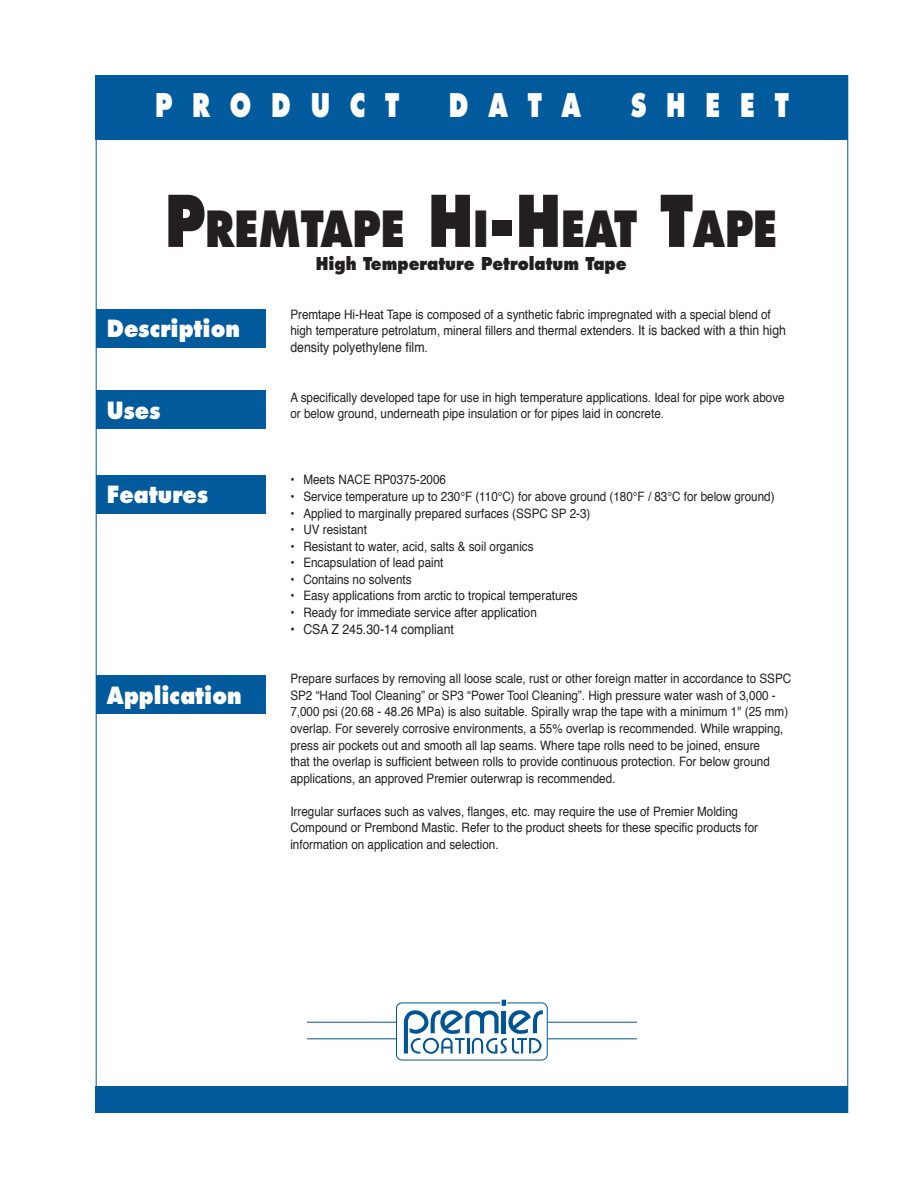
<style>
.page{position:relative;width:918px;height:1188px;background:#fff}
.page>*{position:absolute;margin:0;border:0;box-sizing:border-box;transform-origin:0 0}
.t1{font:800 48.45px "Futura";color:#231f20;scale:.8 1}
.t2{font:800 31.65px "Futura";color:#fff;scale:.75 1}
.t3{font:800 23.1px "Futura";color:#fff;scale:.9 1}
.t4{font:800 17.25px "Futura";color:#231f20;scale:.9 1}
.t5{font:13.65px "Helvetica";color:#231f20;scale:.9 1}
.t6{font:12.9px/16.5px "Helvetica";color:#231f20;scale:.9 1}
.s1{font-size:69.15px}
.s2{font-size:13.65px}
</style>
<div class="page">
<div style="left:96px;top:75px;width:752px;height:65px;background:#005a9c"></div>
<svg style="left:404px;top:1000px;width:139px;height:54px"></svg>
<div style="left:396px;top:1003px;width:152px;height:57px;border:1px solid #005596;border-radius:6px"></div>
<hr style="left:308px;top:1022px;width:88px;height:1px;background:#005596">
<hr style="left:308px;top:1038px;width:88px;height:1px;background:#005596">
<hr style="left:548px;top:1022px;width:88px;height:1px;background:#005596">
<hr style="left:548px;top:1038px;width:88px;height:1px;background:#005596">
<div style="left:96px;top:1087px;width:752px;height:26px;background:#005a9c"></div>
<div style="left:96px;top:309px;width:169px;height:39px;background:#005a9c"></div>
<div style="left:96px;top:390px;width:169px;height:39px;background:#005a9c"></div>
<div style="left:96px;top:475px;width:169px;height:39px;background:#005a9c"></div>
<div style="left:96px;top:675px;width:169px;height:39px;background:#005a9c"></div>
<h2 class="t2" style="left:155px;top:91px;width:327px">P R O D U C T</h2>
<h2 class="t2" style="left:449px;top:91px;width:178px">D A T A</h2>
<h2 class="t2" style="left:631px;top:91px;width:212px">S H E E T</h2>
<h1 class="t1" style="left:165px;top:207px;width:767px"><span class="s1">P</span>REMTAPE <span class="s1">H</span>I<span class="s1">-H</span>EAT <span class="s1">T</span>APE</h1>
<h3 class="t4" style="left:316px;top:256px;width:347px">High Temperature Petrolatum Tape</h3>
<h3 class="t3" style="left:107px;top:318px;width:149px">Description</h3>
<h3 class="t3" style="left:107px;top:400px;width:61px">Uses</h3>
<h3 class="t3" style="left:107px;top:484px;width:114px">Features</h3>
<h3 class="t3" style="left:107px;top:685px;width:151px">Application</h3>
<p class="t6" style="left:290px;top:307px;width:552px">Premtape Hi-Heat Tape is composed of a synthetic fabric impregnated with a special blend of high temperature petrolatum, mineral fillers and thermal extenders. <span class="s2">It is backed with a thin high</span></p>
<p class="t5" style="left:290px;top:341px;width:154px">density polyethylene film.</p>
<p class="t6" style="left:290px;top:390px;width:551px">A specifically developed tape for use in high temperature applications. Ideal for pipe work above or below ground, underneath pipe insulation or for pipes laid in concrete.</p>
<p class="t6" style="left:290px;top:473px;width:174px">• Meets NACE RP0375-2006</p>
<p class="t6" style="left:290px;top:489px;width:540px">• Service temperature up to 230°F (110°C) for above ground (180°F / 83°C for below ground)</p>
<p class="t6" style="left:290px;top:506px;width:335px">• Applied to marginally prepared surfaces (SSPC SP 2-3)</p>
<p class="t6" style="left:290px;top:522px;width:87px">• UV resistant</p>
<p class="t6" style="left:290px;top:539px;width:272px">• Resistant to water, acid, salts &amp; soil organics</p>
<p class="t6" style="left:290px;top:556px;width:172px">• Encapsulation of lead paint</p>
<p class="t6" style="left:290px;top:572px;width:136px">• Contains no solvents</p>
<p class="t6" style="left:290px;top:589px;width:321px">• Easy applications from arctic to tropical temperatures</p>
<p class="t6" style="left:290px;top:605px;width:275px">• Ready for immediate service after application</p>
<p class="t5" style="left:290px;top:623px;width:183px">• CSA Z 245.30-14 compliant</p>
<p class="t6" style="left:290px;top:672px;width:558px">Prepare surfaces by removing all loose scale, rust or other foreign matter in accordance to SSPC SP2 “Hand Tool Cleaning” or SP3 “Power Tool Cleaning”. High pressure water wash of 3,000 - 7,000 psi (20.68 - 48.26 MPa) is also suitable. Spirally wrap the tape with a minimum 1" (25 mm) overlap. For severely corrosive environments, a 55% overlap is recommended. While wrapping, press air pockets out and smooth all lap seams. Where tape rolls need to be joined, ensure<br>that the overlap is sufficient between rolls to provide continuous protection. For below ground applications, an approved Premier outerwrap is recommended.</p>
<p class="t6" style="left:290px;top:804px;width:521px">Irregular surfaces such as valves, flanges, etc. may require the use of Premier Molding<br>Compound or Prembond Mastic. Refer to the product sheets for these specific products for information on application and selection.</p>
</div>
